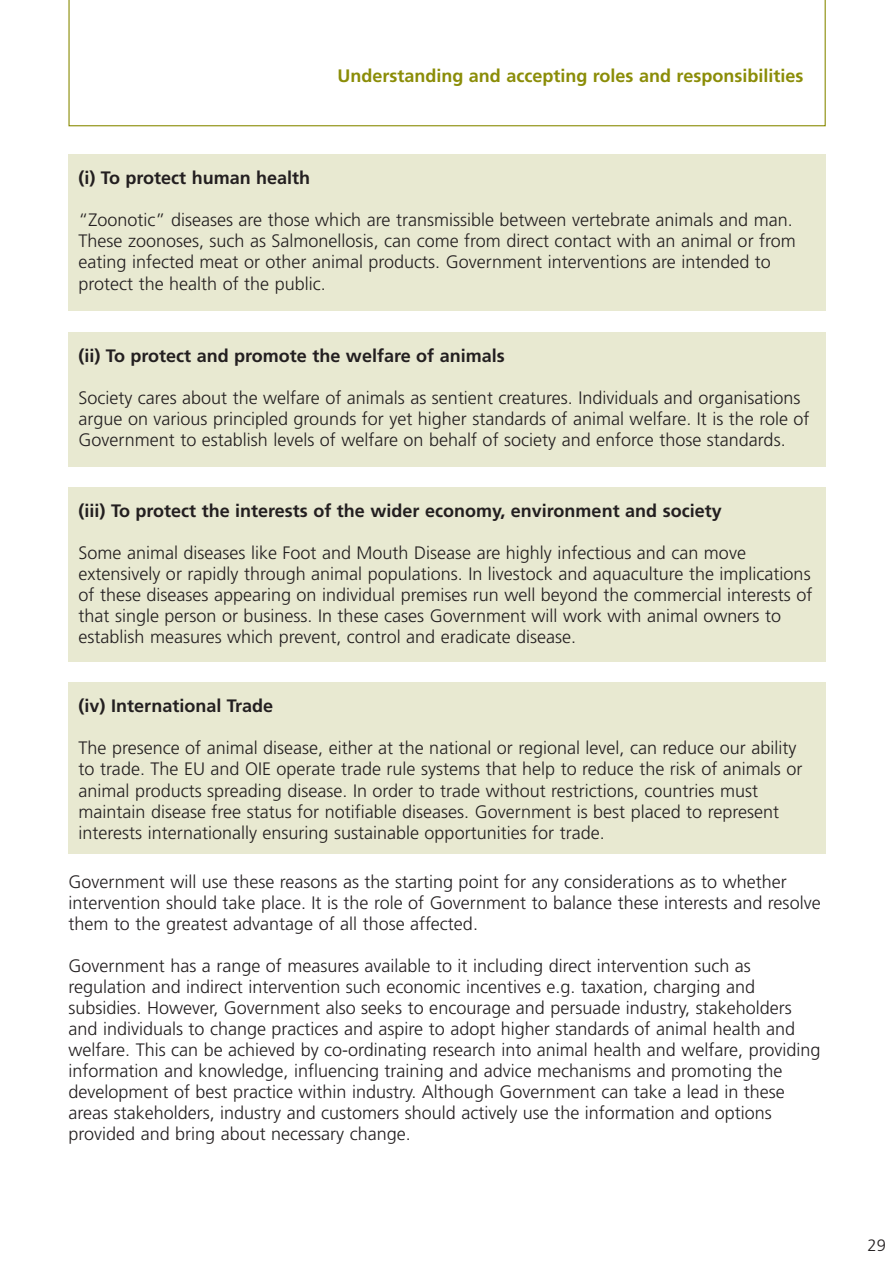
<style>
.page{position:relative;width:893px;height:1262px;background:#fff}
.page>*{position:absolute;margin:0;border:0;box-sizing:border-box;transform-origin:0 0}
.t1{font:300 18px/21px "Frutiger";color:#231f20}
.t2{font:700 18px "Frutiger";color:#231f20}
.t3{font:700 18px "Frutiger";color:#8b8d08}
.t4{font:300 16.5px "Frutiger";color:#231f20}
</style>
<div class="page">
<svg style="left:68px;top:0;width:757px;height:126px"></svg>
<div style="left:68px;top:682px;width:757px;height:172px;background:#e8e9d1"></div>
<div style="left:68px;top:487px;width:757px;height:175px;background:#e8e9d1"></div>
<div style="left:68px;top:332px;width:757px;height:134px;background:#e8e9d1"></div>
<div style="left:68px;top:155px;width:757px;height:156px;background:#e8e9d1"></div>
<p class="t3" style="left:337px;top:68px;width:467px">Understanding and accepting roles and responsibilities</p>
<p class="t2" style="left:78px;top:170px;width:233px">(i) To protect human health</p>
<p class="t1" style="left:78px;top:210px;width:718px">“Zoonotic” diseases are those which are transmissible between vertebrate animals and man.<br>These zoonoses, such as Salmonellosis, can come from direct contact with an animal or from eating infected meat or other animal products. Government interventions are intended to protect the health of the public.</p>
<p class="t2" style="left:78px;top:348px;width:428px">(ii) To protect and promote the welfare of animals</p>
<p class="t1" style="left:78px;top:388px;width:732px">Society cares about the welfare of animals as sentient creatures. Individuals and organisations argue on various principled grounds for yet higher standards of animal welfare. It is the role of<br>Government to establish levels of welfare on behalf of society and enforce those standards.</p>
<p class="t2" style="left:78px;top:503px;width:644px">(iii) To protect the interests of the wider economy, environment and society</p>
<p class="t1" style="left:78px;top:543px;width:735px">Some animal diseases like Foot and Mouth Disease are highly infectious and can move extensively or rapidly through animal populations. In livestock and aquaculture the implications of these diseases appearing on individual premises run well beyond the commercial interests of that single person or business. In these cases Government will work with animal owners to establish measures which prevent, control and eradicate disease.</p>
<p class="t2" style="left:78px;top:698px;width:196px">(iv) International Trade</p>
<p class="t1" style="left:78px;top:738px;width:725px">The presence of animal disease, either at the national or regional level, can reduce our ability to trade. The EU and OIE operate trade rule systems that help to reduce the risk of animals or animal products spreading disease. In order to trade without restrictions, countries must maintain disease free status for notifiable diseases. Government is best placed to represent interests internationally ensuring sustainable opportunities for trade.</p>
<p class="t1" style="left:68px;top:872px;width:753px">Government will use these reasons as the starting point for any considerations as to whether intervention should take place. It is the role of Government to balance these interests and resolve them to the greatest advantage of all those affected.</p>
<p class="t1" style="left:68px;top:956px;width:753px">Government has a range of measures available to it including direct intervention such as regulation and indirect intervention such economic incentives e.g. taxation, charging and subsidies. However, Government also seeks to encourage and persuade industry, stakeholders and individuals to change practices and aspire to adopt higher standards of animal health and welfare. This can be achieved by co-ordinating research into animal health and welfare, providing information and knowledge, influencing training and advice mechanisms and promoting the development of best practice within industry. Although Government can take a lead in these areas stakeholders, industry and customers should actively use the information and options provided and bring about necessary change.</p>
<p class="t4" style="left:867px;top:1237px;width:20px">29</p>
</div>
